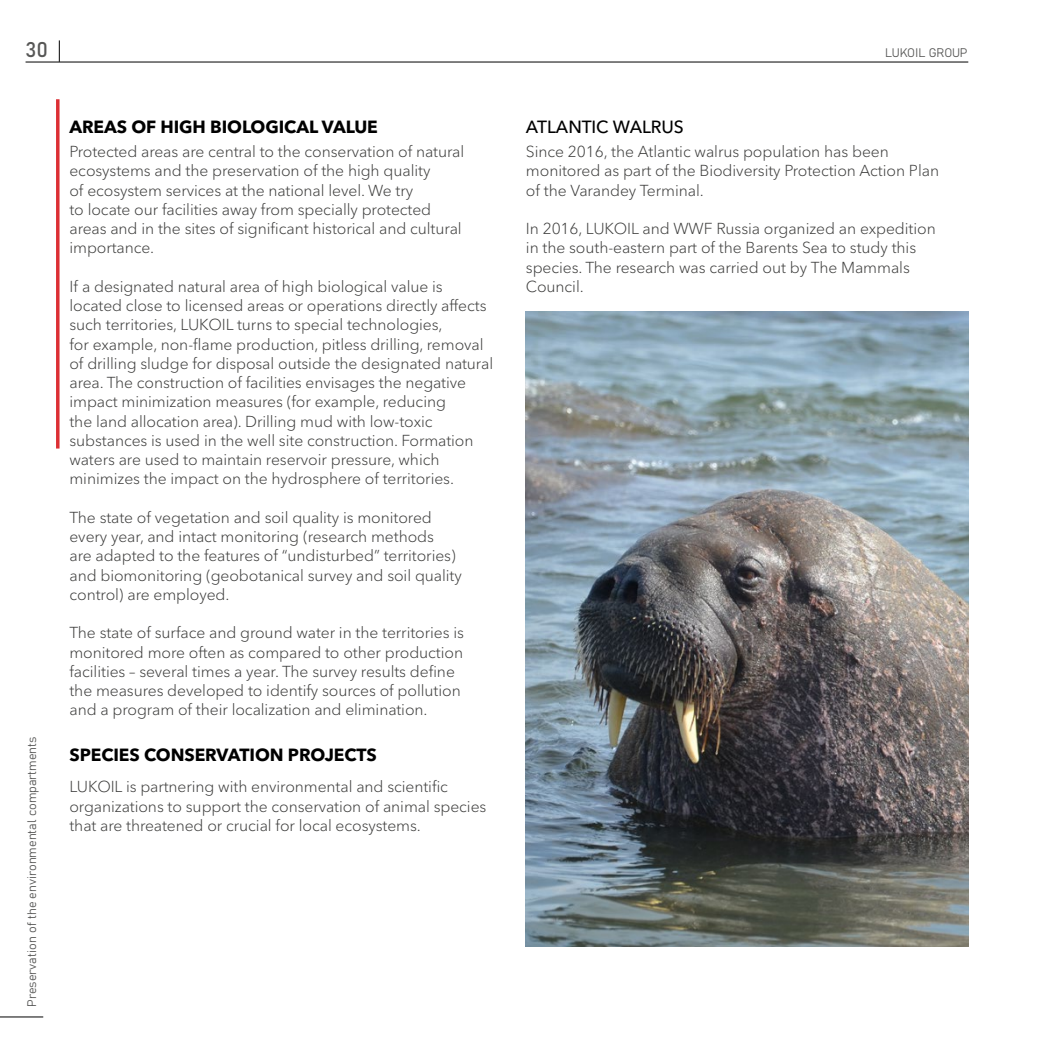
<style>
.page{position:relative;width:1042px;height:1042px;background:#fff}
.page>*{position:absolute;margin:0;border:0;box-sizing:border-box;transform-origin:0 0}
.t1{font:21px "Bahnschrift";color:#575756}
.t2{font:700 17.5px "Avenir Next Cyr";letter-spacing:-.005em;color:#000}
.t3{font:500 17.5px "Avenir Next Cyr";letter-spacing:-.005em;color:#000}
.t4{font:300 15.75px/19.2px "Avenir Next Cyr";letter-spacing:-.005em;color:#3c3c3b}
.t5{font:12.25px "Bahnschrift";color:#575756}
</style>
<div class="page">
<svg style="left:56px;top:99px;width:4px;height:349px"></svg>
<img style="left:526px;top:311px;width:442px;height:635px">
<hr style="left:26px;top:62px;width:942px;height:1px;background:#000">
<svg style="left:59px;top:40px;width:1px;height:22px"></svg>
<hr style="left:0;top:1016px;width:43px;height:1px;background:#000">
<h1 class="t1" style="left:26px;top:36px;width:24px">30</h1>
<p class="t5" style="left:885px;top:45px;width:84px">LUKOIL GROUP</p>
<p class="t5" style="left:24px;top:1007px;width:272px;rotate:-90deg">Preservation of the environmental compartments</p>
<p class="t2" style="left:69px;top:116px;width:310px">AREAS OF HIGH BIOLOGICAL VALUE</p>
<p class="t4" style="left:69px;top:142px;width:396px">Protected areas are central to the conservation of natural ecosystems and the preservation of the high quality<br>of ecosystem services at the national level. We try<br>to locate our facilities away from specially protected areas and in the sites of significant historical and cultural importance.</p>
<p class="t4" style="left:69px;top:277px;width:425px">If a designated natural area of high biological value is located close to licensed areas or operations directly affects such territories, LUKOIL turns to special technologies,<br>for example, non-flame production, pitless drilling, removal of drilling sludge for disposal outside the designated natural area. The construction of facilities envisages the negative impact minimization measures (for example, reducing<br>the land allocation area). Drilling mud with low-toxic substances is used in the well site construction. Formation waters are used to maintain reservoir pressure, which minimizes the impact on the hydrosphere of territories.</p>
<p class="t4" style="left:69px;top:508px;width:394px">The state of vegetation and soil quality is monitored every year, and intact monitoring (research methods<br>are adapted to the features of “undisturbed” territories) and biomonitoring (geobotanical survey and soil quality control) are employed.</p>
<p class="t4" style="left:69px;top:623px;width:396px">The state of surface and ground water in the territories is monitored more often as compared to other production facilities – several times a year. The survey results define the measures developed to identify sources of pollution and a program of their localization and elimination.</p>
<p class="t2" style="left:69px;top:744px;width:309px">SPECIES CONSERVATION PROJECTS</p>
<p class="t4" style="left:69px;top:777px;width:418px">LUKOIL is partnering with environmental and scientific organizations to support the conservation of animal species that are threatened or crucial for local ecosystems.</p>
<p class="t3" style="left:526px;top:116px;width:159px">ATLANTIC WALRUS</p>
<p class="t4" style="left:526px;top:142px;width:415px">Since 2016, the Atlantic walrus population has been monitored as part of the Biodiversity Protection Action Plan of the Varandey Terminal.</p>
<p class="t4" style="left:526px;top:219px;width:411px">In 2016, LUKOIL and WWF Russia organized an expedition in the south-eastern part of the Barents Sea to study this species. The research was carried out by The Mammals Council.</p>
</div>
